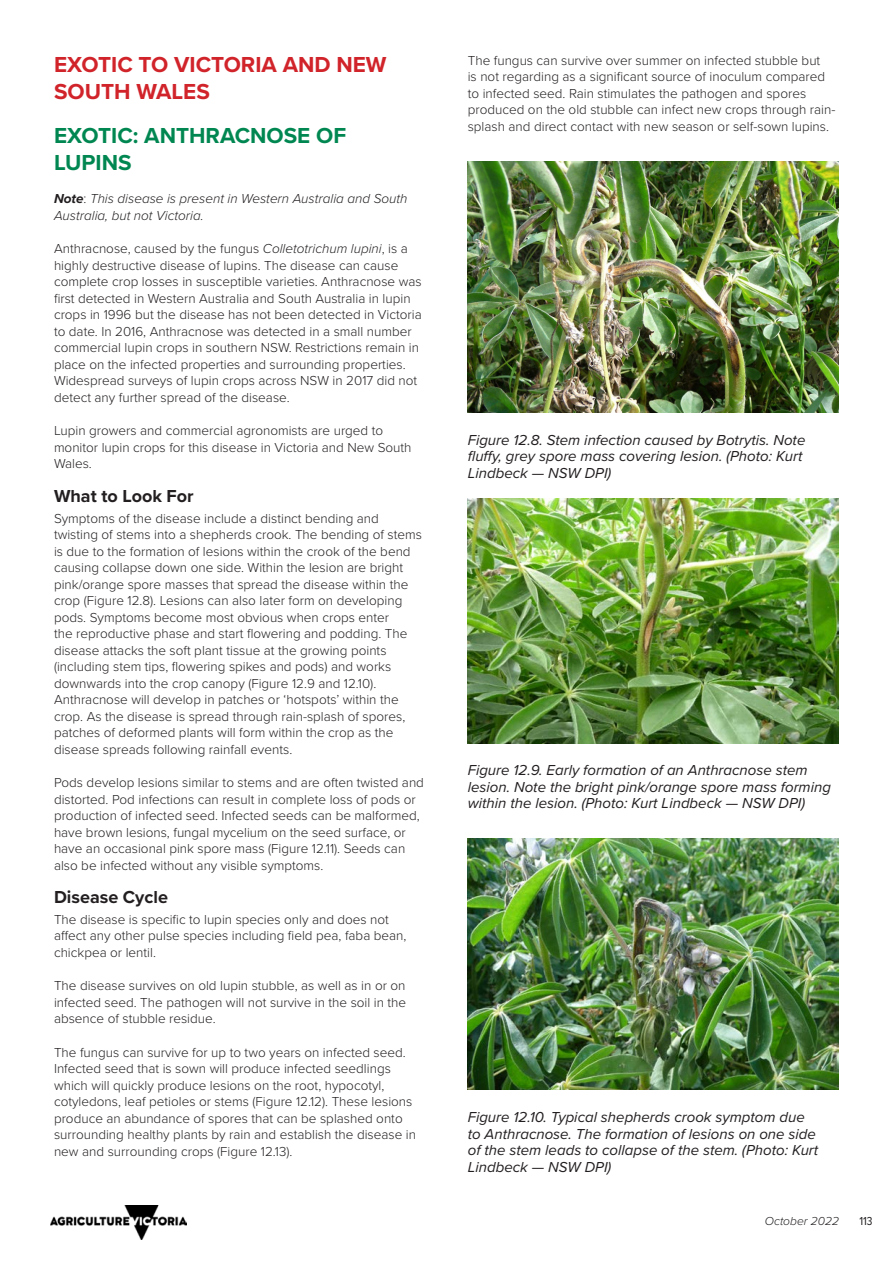
<style>
.page{position:relative;width:893px;height:1263px;background:#fff}
.page>*{position:absolute;margin:0;border:0;box-sizing:border-box;transform-origin:0 0}
.Table_figure{font:700 22.5px/27px "Proxima Nova";color:#d1232a}
.Subtitle{font:700 22.5px/27px "Proxima Nova";color:#008751}
.Subtitle_2{font:700 18px "Proxima Nova";color:#231f20}
.Table_figure-2{font:italic 15px/16.5px "Proxima Nova";color:#231f20}
.Para{font:300 13.5px/16.5px "Proxima Nova";color:#231f20}
.Para-2{font:italic 300 13.5px/16.5px "Proxima Nova";color:#231f20}
.t1{font:italic 300 12px "Proxima Nova";color:#231f20}
.t2{font:12px "Proxima Nova Cond";color:#231f20}
.s1{font-weight:700}
.s2{font-style:normal}
.s3{font-style:italic}
</style>
<div class="page">
<img style="left:50px;top:1205px;width:136px;height:34px">
<img style="left:468px;top:161px;width:371px;height:251px">
<img style="left:468px;top:499px;width:370px;height:244px">
<img style="left:468px;top:838px;width:370px;height:251px">
<p class="Table_figure" style="left:54px;top:50px;width:334px">EXOTIC TO VICTORIA AND NEW<br>SOUTH WALES</p>
<p class="Subtitle" style="left:54px;top:121px;width:294px">EXOTIC: ANTHRACNOSE OF<br>LUPINS</p>
<p class="Para-2" style="left:54px;top:190px;width:355px"><span class="s1">Note</span><span class="s2">:</span> This disease is present in Western Australia and South<br>Australia, but not Victoria.</p>
<p class="Para" style="left:54px;top:240px;width:369px">Anthracnose, caused by the fungus <span class="s3">Colletotrichum lupini</span>, is a highly destructive disease of lupins. The disease can cause complete crop losses in susceptible varieties. Anthracnose was first detected in Western Australia and South Australia in lupin crops in 1996 but the disease has not been detected in Victoria to date. In 2016, Anthracnose was detected in a small number commercial lupin crops in southern NSW. Restrictions remain in place on the infected properties and surrounding properties.<br>Widespread surveys of lupin crops across NSW in 2017 did not detect any further spread of the disease.</p>
<p class="Para" style="left:54px;top:422px;width:359px">Lupin growers and commercial agronomists are urged to monitor lupin crops for this disease in Victoria and New South<br>Wales.</p>
<p class="Subtitle_2" style="left:54px;top:482px;width:141px">What to Look For</p>
<p class="Para" style="left:54px;top:509px;width:369px">Symptoms of the disease include a distinct bending and twisting of stems into a shepherds crook. The bending of stems is due to the formation of lesions within the crook of the bend causing collapse down one side. Within the lesion are bright pink/orange spore masses that spread the disease within the crop (Figure 12.8). Lesions can also later form on developing pods. Symptoms become most obvious when crops enter<br>the reproductive phase and start flowering and podding. The disease attacks the soft plant tissue at the growing points (including stem tips, flowering spikes and pods) and works downwards into the crop canopy (Figure 12.9 and 12.10).<br>Anthracnose will develop in patches or ‘hotspots’ within the crop. As the disease is spread through rain-splash of spores, patches of deformed plants will form within the crop as the disease spreads following rainfall events.</p>
<p class="Para" style="left:54px;top:774px;width:371px">Pods develop lesions similar to stems and are often twisted and distorted. Pod infections can result in complete loss of pods or production of infected seed. Infected seeds can be malformed, have brown lesions, fungal mycelium on the seed surface, or have an occasional pink spore mass (Figure 12.11). Seeds can also be infected without any visible symptoms.</p>
<p class="Subtitle_2" style="left:54px;top:884px;width:116px">Disease Cycle</p>
<p class="Para" style="left:54px;top:910px;width:354px">The disease is specific to lupin species only and does not affect any other pulse species including field pea, faba bean, chickpea or lentil.</p>
<p class="Para" style="left:54px;top:977px;width:354px;text-align:justify">The disease survives on old lupin stubble, as well as in or on infected seed. The pathogen will not survive in the soil in the absence of stubble residue.</p>
<p class="Para" style="left:54px;top:1043px;width:364px">The fungus can survive for up to two years on infected seed.<br>Infected seed that is sown will produce infected seedlings which will quickly produce lesions on the root, hypocotyl, cotyledons, leaf petioles or stems (Figure 12.12). These lesions produce an abundance of spores that can be splashed onto surrounding healthy plants by rain and establish the disease in new and surrounding crops (Figure 12.13).</p>
<p class="Para" style="left:468px;top:51px;width:369px">The fungus can survive over summer on infected stubble but<br>is not regarding as a significant source of inoculum compared to infected seed. Rain stimulates the pathogen and spores produced on the old stubble can infect new crops through rain&shy;splash and direct contact with new season or self-sown lupins.</p>
<p class="Table_figure-2" style="left:468px;top:431px;width:339px">Figure 12.8. Stem infection caused by Botrytis. Note fluffy, grey spore mass covering lesion. (Photo: Kurt<br>Lindbeck — NSW DPI)</p>
<p class="Table_figure-2" style="left:468px;top:761px;width:365px">Figure 12.9. Early formation of an Anthracnose stem lesion. Note the bright pink/orange spore mass forming within the lesion. (Photo: Kurt Lindbeck — NSW DPI)</p>
<p class="Table_figure-2" style="left:468px;top:1108px;width:352px">Figure 12.10. Typical shepherds crook symptom due to Anthracnose. The formation of lesions on one side of the stem leads to collapse of the stem. (Photo: Kurt Lindbeck — NSW DPI)</p>
<p class="t1" style="left:765px;top:1212px;width:76px">October 2022</p>
<p class="t2" style="left:859px;top:1212px;width:15px">113</p>
</div>
